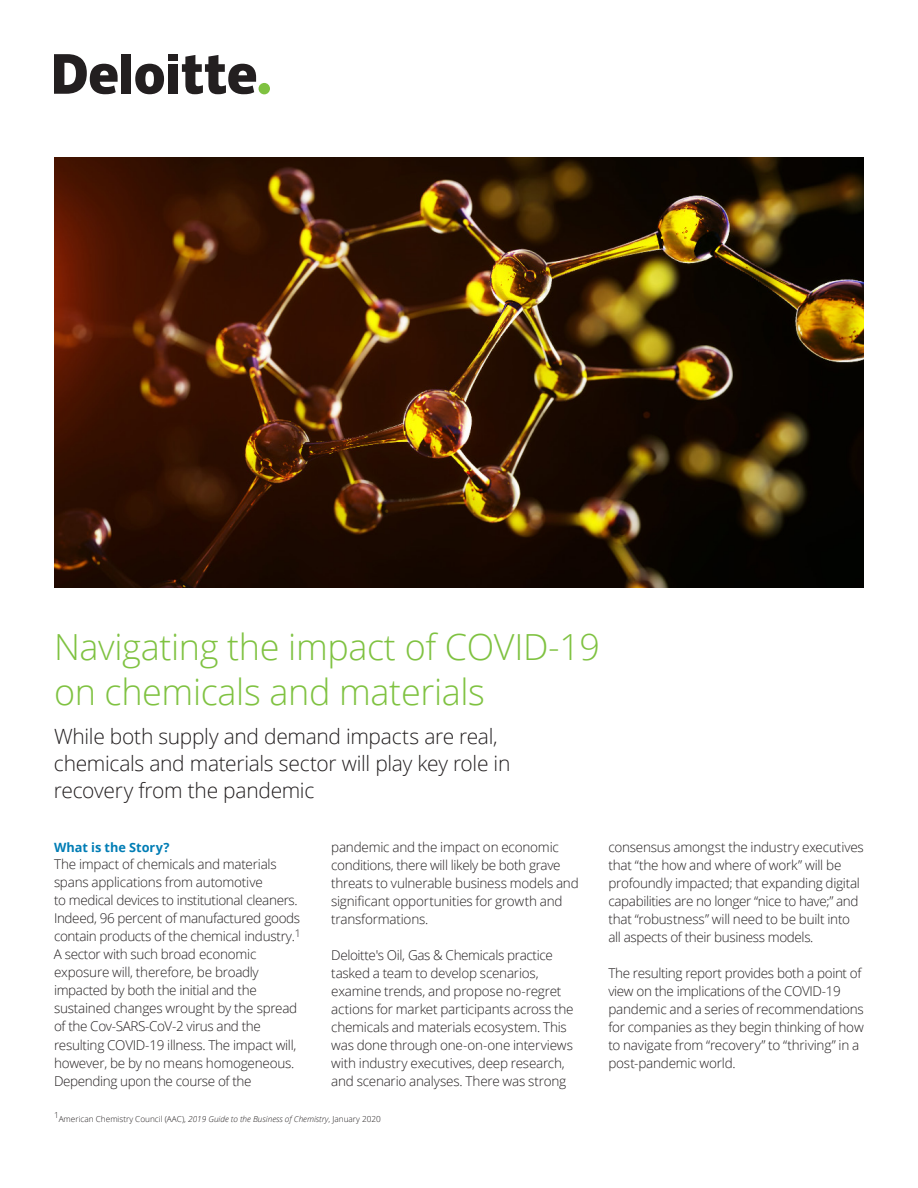
<style>
.page{position:relative;width:918px;height:1188px;background:#fff}
.page>*{position:absolute;margin:0;border:0;box-sizing:border-box;transform-origin:0 0}
.Story_heading_light{font:300 36px/45px "Open Sans";letter-spacing:-.01em;color:#7fc241}
.Story_heading_light-2{font:300 21px/27px "Open Sans";letter-spacing:-.015em;color:#231f20}
.Body_copy__8_5_12pt{font:300 13.5px/18px "Open Sans";letter-spacing:-.02em;color:#231f20}
.Body_copy__8_5_12pt-2{font:700 12.75px "Open Sans";letter-spacing:.005em;color:#007db5}
.Footer_copy{font:300 8.25px "Open Sans";color:#231f20}
.s1{font-style:italic}
</style>
<div class="page">
<img style="left:54px;top:158px;width:810px;height:430px">
<div style="left:259px;top:83px;width:11px;height:11px;background:#7fc241;border-radius:50%"></div>
<div style="left:121px;top:54px;width:10px;height:40px;background:#231f20"></div>
<svg style="left:135px;top:64px;width:29px;height:30px"></svg>
<div style="left:168px;top:64px;width:10px;height:30px;background:#231f20"></div>
<div style="left:168px;top:54px;width:10px;height:7px;background:#231f20"></div>
<svg style="left:182px;top:55px;width:74px;height:39px"></svg>
<svg style="left:54px;top:54px;width:64px;height:40px"></svg>
<p class="Story_heading_light" style="left:54px;top:623px;width:548px">Navigating the impact of COVID-19 on chemicals and materials</p>
<p class="Story_heading_light-2" style="left:54px;top:722px;width:458px">While both supply and demand impacts are real, chemicals and materials sector will play key role in recovery from the pandemic</p>
<p class="Body_copy__8_5_12pt-2" style="left:54px;top:838px;width:117px">What is the Story?</p>
<p class="Body_copy__8_5_12pt" style="left:54px;top:855px;width:248px">The impact of chemicals and materials spans applications from automotive<br>to medical devices to institutional cleaners.<br>Indeed, 96 percent of manufactured goods contain products of the chemical industry.<sup>1<br></sup>A sector with such broad economic exposure will, therefore, be broadly impacted by both the initial and the sustained changes wrought by the spread of the Cov-SARS-CoV-2 virus and the resulting COVID-19 illness. The impact will, however, be by no means homogeneous.<br>Depending upon the course of the</p>
<p class="Body_copy__8_5_12pt" style="left:331px;top:837px;width:249px">pandemic and the impact on economic conditions, there will likely be both grave threats to vulnerable business models and significant opportunities for growth and transformations.</p>
<p class="Body_copy__8_5_12pt" style="left:331px;top:945px;width:244px">Deloitte's Oil, Gas &amp; Chemicals practice tasked a team to develop scenarios, examine trends, and propose no-regret actions for market participants across the chemicals and materials ecosystem. This was done through one-on-one interviews with industry executives, deep research, and scenario analyses. There was strong</p>
<p class="Footer_copy" style="left:54px;top:1109px;width:6px">1</p>
<p class="Footer_copy" style="left:59px;top:1114px;width:324px">American Chemistry Council (AAC), <span class="s1">2019 Guide to the Business of Chemistry</span>, January 2020</p>
<p class="Body_copy__8_5_12pt" style="left:608px;top:837px;width:257px">consensus amongst the industry executives that “the how and where of work” will be profoundly impacted; that expanding digital capabilities are no longer “nice to have;” and that “robustness” will need to be built into all aspects of their business models.</p>
<p class="Body_copy__8_5_12pt" style="left:608px;top:963px;width:257px">The resulting report provides both a point of view on the implications of the COVID-19 pandemic and a series of recommendations for companies as they begin thinking of how to navigate from “recovery” to “thriving” in a post-pandemic world.</p>
</div>
